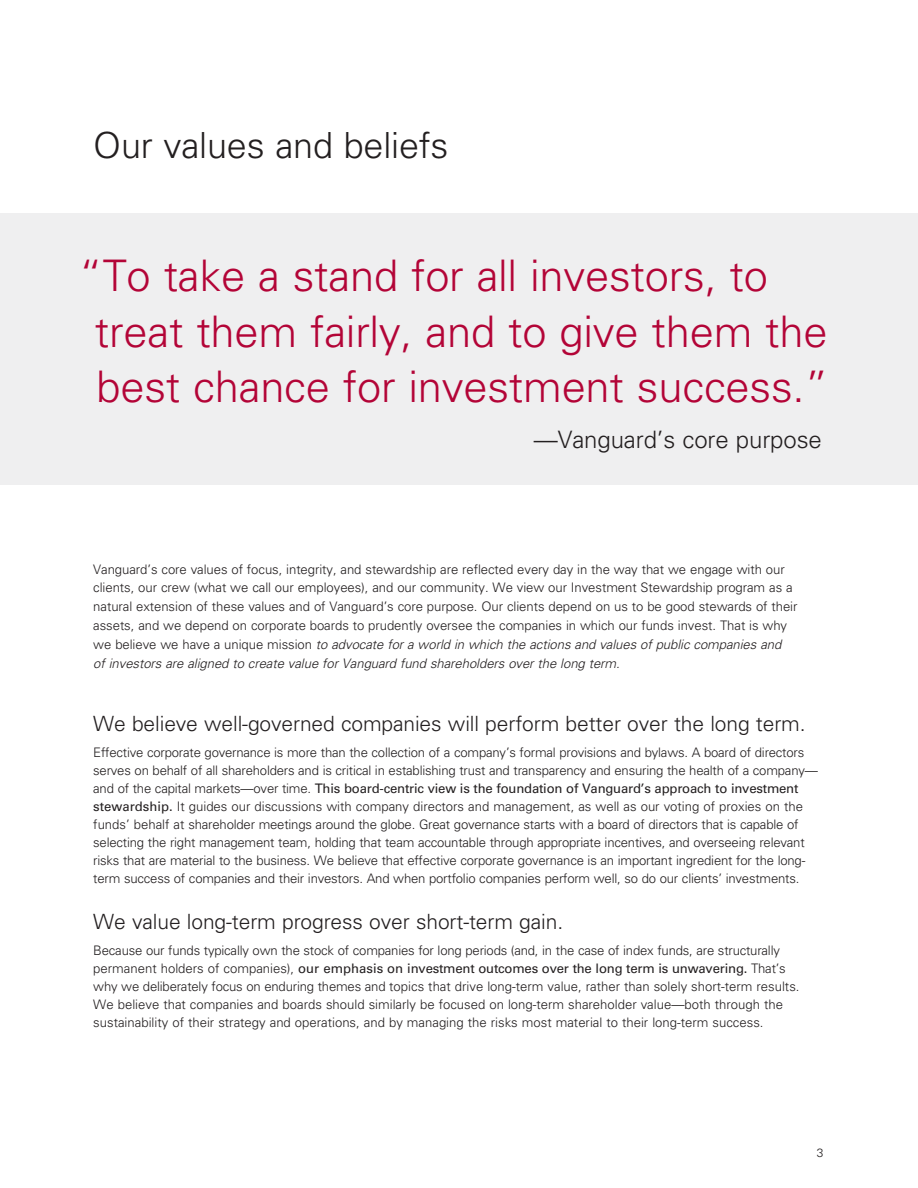
<style>
.page{position:relative;width:918px;height:1188px;background:#fff}
.page>*{position:absolute;margin:0;border:0;box-sizing:border-box;transform-origin:0 0}
.t1{font:300 43.5px/55.5px "Univers LT Std";letter-spacing:-.005em;color:#b30437}
.t2{font:300 36px "Univers LT Std";letter-spacing:-.005em;color:#231f20}
.t3{font:300 24px "Univers LT Std";letter-spacing:-.005em;color:#231f20}
.t4{font:300 21px "Univers LT Std";letter-spacing:-.005em;color:#231f20}
.t5{font:300 13.2px/18px "Univers LT Std";letter-spacing:-.015em;color:#231f20}
.t6{font:300 12px "Univers LT Std";color:#231f20}
.s1{font-style:italic}
.s2{font-weight:400}
</style>
<div class="page">
<div style="left:0;top:213px;width:918px;height:272px;background:#efeff0"></div>
<h2 class="t2" style="left:93px;top:123px;width:357px">Our values and beliefs</h2>
<h1 class="t1" style="left:95px;top:248px;width:735px;text-indent:-16px">“To take a stand for all investors, to treat them fairly, and to give them the best chance for investment success.”</h1>
<h3 class="t3" style="left:534px;top:426px;width:290px">—Vanguard’s core purpose</h3>
<p class="t5" style="left:93px;top:559px;width:706px;line-height:18.9px">Vanguard’s core values of focus, integrity, and stewardship are reflected every day in the way that we engage with our clients, our crew (what we call our employees), and our community. We view our Investment Stewardship program as a natural extension of these values and of Vanguard’s core purpose. Our clients depend on us to be good stewards of their assets, and we depend on corporate boards to prudently oversee the companies in which our funds invest. That is why we believe we have a unique mission <span class="s1">to advocate for a world in which the actions and values of public companies and<br>of investors are aligned to create value for Vanguard fund shareholders over the long term.</span></p>
<h3 class="t4" style="left:93px;top:711px;width:714px">We believe well-governed companies will perform better over the long term.</h3>
<p class="t5" style="left:93px;top:743px;width:726px">Effective corporate governance is more than the collection of a company’s formal provisions and bylaws. A board of directors serves on behalf of all shareholders and is critical in establishing trust and transparency and ensuring the health of a company— and of the capital markets—over time. <span class="s2">This board-centric view is the foundation of Vanguard’s approach to investment stewardship.</span> It guides our discussions with company directors and management, as well as our voting of proxies on the funds’ behalf at shareholder meetings around the globe. Great governance starts with a board of directors that is capable of selecting the right management team, holding that team accountable through appropriate incentives, and overseeing relevant risks that are material to the business. We believe that effective corporate governance is an important ingredient for the long&shy;term success of companies and their investors. And when portfolio companies perform well, so do our clients’ investments.</p>
<h3 class="t4" style="left:93px;top:909px;width:471px">We value long-term progress over short-term gain.</h3>
<p class="t5" style="left:93px;top:941px;width:708px">Because our funds typically own the stock of companies for long periods (and, in the case of index funds, are structurally permanent holders of companies), <span class="s2">our emphasis on investment outcomes over the long term is unwavering.</span> That’s why we deliberately focus on enduring themes and topics that drive long-term value, rather than solely short-term results.<br>We believe that companies and boards should similarly be focused on long-term shareholder value—both through the sustainability of their strategy and operations, and by managing the risks most material to their long-term success.</p>
<p class="t6" style="left:817px;top:1145px;width:8px">3</p>
</div>
